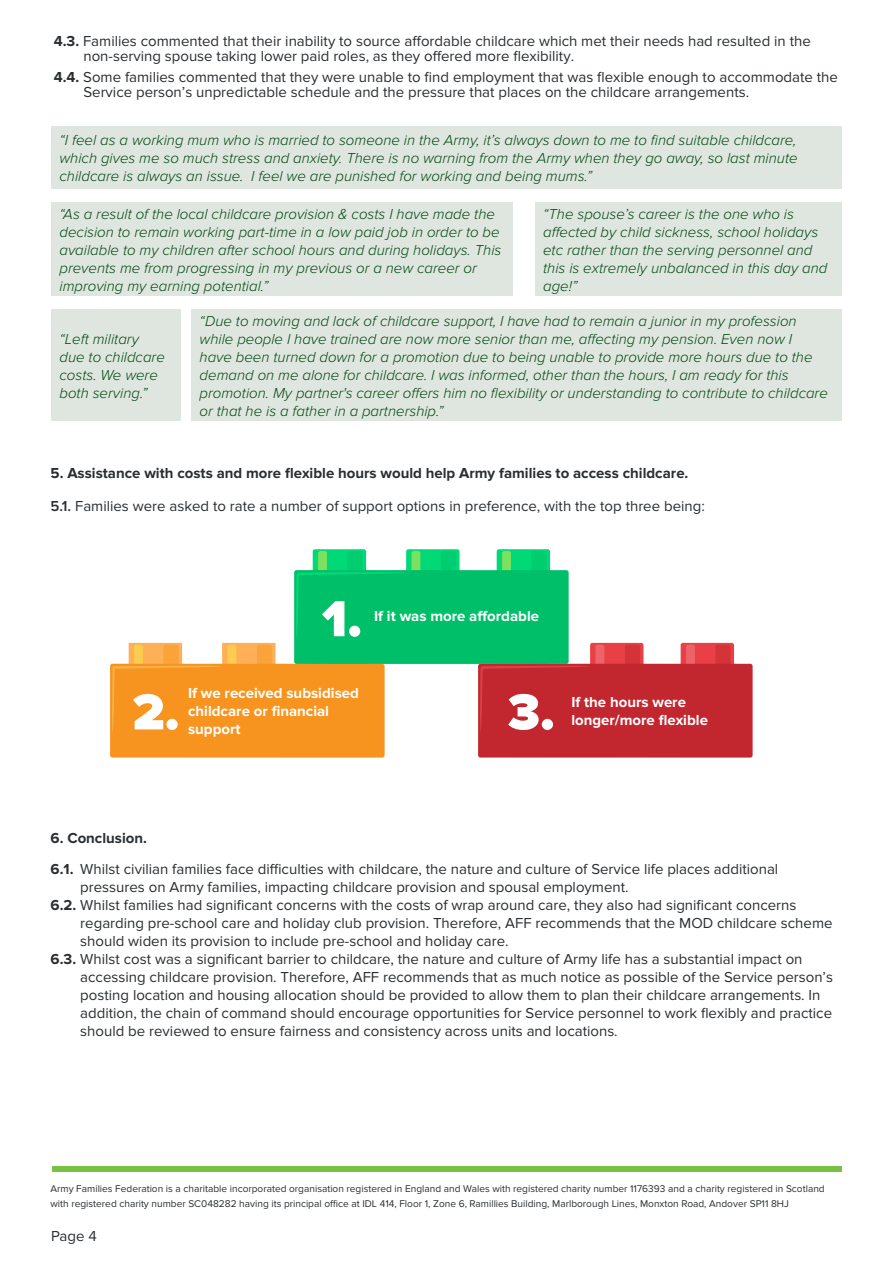
<style>
.page{position:relative;width:893px;height:1263px;background:#fff}
.page>*{position:absolute;margin:0;border:0;box-sizing:border-box;transform-origin:0 0}
.t1{font:900 52.5px "Proxima Nova";color:#fff}
.Paragraph_Style_1{font:15px/18px "Proxima Nova";color:#2a2e31}
.t2{font:italic 300 15px/18px "Proxima Nova";color:#004710}
.t3{font:700 15px/18px "Proxima Nova";color:#fff}
.t4{font:700 15px "Proxima Nova";color:#2a2e31}
.t5{font:10.2px/15px "Proxima Nova";color:#2a2e31}
.s1{font-weight:700}
.s2{font-weight:600}
</style>
<div class="page">
<div style="left:590px;top:643px;width:53px;height:33px;background:#e84045;border-radius:2px"></div>
<div style="left:595px;top:645px;width:9px;height:31px;background:#ed6369;border-radius:2px"></div>
<div style="left:625px;top:645px;width:15px;height:31px;background:#d43338;border-radius:2px"></div>
<div style="left:681px;top:643px;width:53px;height:33px;background:#e84045;border-radius:2px"></div>
<div style="left:686px;top:645px;width:9px;height:31px;background:#ed6369;border-radius:2px"></div>
<div style="left:715px;top:645px;width:16px;height:31px;background:#d43338;border-radius:2px"></div>
<div style="left:478px;top:664px;width:275px;height:93px;background:#c2262e;border-radius:2px"></div>
<svg style="left:480px;top:666px;width:109px;height:65px"></svg>
<div style="left:129px;top:643px;width:53px;height:33px;background:#ffb057"></div>
<div style="left:222px;top:643px;width:53px;height:33px;background:#ffb057"></div>
<div style="left:227px;top:645px;width:9px;height:31px;background:#fccc4f;border-radius:2px"></div>
<div style="left:163px;top:645px;width:16px;height:31px;background:#faa33b;border-radius:2px"></div>
<div style="left:257px;top:645px;width:15px;height:31px;background:#faa33b;border-radius:2px"></div>
<div style="left:134px;top:645px;width:9px;height:31px;background:#fccc4f;border-radius:2px"></div>
<div style="left:110px;top:664px;width:275px;height:93px;background:#f7941f;border-radius:2px"></div>
<svg style="left:112px;top:665px;width:109px;height:67px"></svg>
<div style="left:313px;top:549px;width:53px;height:33px;background:#00d975;border-radius:2px"></div>
<div style="left:406px;top:549px;width:54px;height:33px;background:#00d975;border-radius:2px"></div>
<div style="left:411px;top:551px;width:9px;height:31px;background:#7de05e;border-radius:2px"></div>
<div style="left:348px;top:551px;width:15px;height:31px;background:#00cc70;border-radius:2px"></div>
<div style="left:441px;top:551px;width:15px;height:31px;background:#00cc70;border-radius:2px"></div>
<div style="left:497px;top:549px;width:53px;height:33px;background:#00d975;border-radius:2px"></div>
<div style="left:502px;top:551px;width:9px;height:31px;background:#7de05e;border-radius:2px"></div>
<div style="left:531px;top:551px;width:16px;height:31px;background:#00cc70;border-radius:2px"></div>
<div style="left:318px;top:551px;width:9px;height:31px;background:#7de05e;border-radius:2px"></div>
<div style="left:294px;top:570px;width:275px;height:94px;background:#00bf69;border-radius:2px"></div>
<svg style="left:296px;top:572px;width:109px;height:66px"></svg>
<div style="left:52px;top:1166px;width:789px;height:5px;background:#79c142"></div>
<div style="left:51px;top:126px;width:790px;height:62px;background:#dfe6df"></div>
<div style="left:535px;top:202px;width:306px;height:94px;background:#dfe6df"></div>
<div style="left:51px;top:310px;width:129px;height:111px;background:#dfe6df"></div>
<div style="left:51px;top:202px;width:462px;height:94px;background:#dfe6df"></div>
<div style="left:191px;top:310px;width:650px;height:111px;background:#dfe6df"></div>
<p class="Paragraph_Style_1" style="left:54px;top:32px;width:758px"><span class="s1">4.3.</span> Families commented that their inability to source affordable childcare which met their needs had resulted in the</p>
<p class="Paragraph_Style_1" style="left:54px;top:68px;width:786px"><span class="s1">4.4.</span> Some families commented that they were unable to find employment that was flexible enough to accommodate the</p>
<p class="Paragraph_Style_1" style="left:83px;top:48px;width:492px">non-serving spouse taking lower paid roles, as they offered more flexibility.</p>
<p class="Paragraph_Style_1" style="left:83px;top:84px;width:667px">Service person’s unpredictable schedule and the pressure that places on the childcare arrangements.</p>
<p class="t2" style="left:60px;top:131px;width:740px;text-align:justify">“I feel as a working mum who is married to someone in the Army, it’s always down to me to find suitable childcare, which gives me so much stress and anxiety. There is no warning from the Army when they go away, so last minute childcare is always an issue. I feel we are punished for working and being mums.”</p>
<p class="t2" style="left:543px;top:205px;width:286px">“The spouse’s career is the one who is affected by child sickness, school holidays etc rather than the serving personnel and this is extremely unbalanced in this day and age!”</p>
<p class="t2" style="left:60px;top:205px;width:443px">“As a result of the local childcare provision &amp; costs I have made the decision to remain working part-time in a low paid job in order to be available to my children after school hours and during holidays. This prevents me from progressing in my previous or a new career or improving my earning potential.”</p>
<p class="t2" style="left:200px;top:313px;width:630px">“Due to moving and lack of childcare support, I have had to remain a junior in my profession while people I have trained are now more senior than me, affecting my pension. Even now I have been turned down for a promotion due to being unable to provide more hours due to the demand on me alone for childcare. I was informed, other than the hours, I am ready for this promotion. My partner's career offers him no flexibility or understanding to contribute to childcare or that he is a father in a partnership.”</p>
<p class="t2" style="left:60px;top:331px;width:107px">“Left military due to childcare costs. We were both serving.”</p>
<p class="t4" style="left:51px;top:464px;width:639px">5. Assistance with costs and more flexible hours would help Army families to access childcare.</p>
<p class="Paragraph_Style_1" style="left:51px;top:497px;width:656px"><span class="s2">5.1.</span> Families were asked to rate a number of support options in preference, with the top three being:</p>
<p class="t1" style="left:322px;top:588px;width:42px">1.</p>
<p class="t3" style="left:374px;top:607px;width:166px">If it was more affordable</p>
<p class="t3" style="left:188px;top:684px;width:172px">If we received subsidised childcare or financial support</p>
<p class="t3" style="left:571px;top:693px;width:138px">If the hours were longer/more flexible</p>
<p class="t1" style="left:132px;top:682px;width:49px">2.</p>
<p class="t1" style="left:508px;top:682px;width:49px">3.</p>
<p class="t4" style="left:51px;top:830px;width:98px">6. Conclusion.</p>
<p class="Paragraph_Style_1" style="left:80px;top:860px;width:699px;text-indent:-30px"><span class="s1">6.1.</span> Whilst civilian families face difficulties with childcare, the nature and culture of Service life places additional pressures on Army families, impacting childcare provision and spousal employment.</p>
<p class="Paragraph_Style_1" style="left:80px;top:896px;width:754px;text-indent:-30px"><span class="s1">6.2.</span> Whilst families had significant concerns with the costs of wrap around care, they also had significant concerns regarding pre-school care and holiday club provision. Therefore, AFF recommends that the MOD childcare scheme should widen its provision to include pre-school and holiday care.</p>
<p class="Paragraph_Style_1" style="left:80px;top:950px;width:754px;text-indent:-30px"><span class="s1">6.3.</span> Whilst cost was a significant barrier to childcare, the nature and culture of Army life has a substantial impact on accessing childcare provision. Therefore, AFF recommends that as much notice as possible of the Service person’s posting location and housing allocation should be provided to allow them to plan their childcare arrangements. In addition, the chain of command should encourage opportunities for Service personnel to work flexibly and practice should be reviewed to ensure fairness and consistency across units and locations.</p>
<p class="t5" style="left:51px;top:1181px;width:776px">Army Families Federation is a charitable incorporated organisation registered in England and Wales with registered charity number 1176393 and a charity registered in Scotland with registered charity number SC048282 having its principal office at IDL 414, Floor 1, Zone 6, Ramillies Building, Marlborough Lines, Monxton Road, Andover SP11 8HJ</p>
<p class="Paragraph_Style_1" style="left:51px;top:1227px;width:47px">Page 4</p>
</div>
